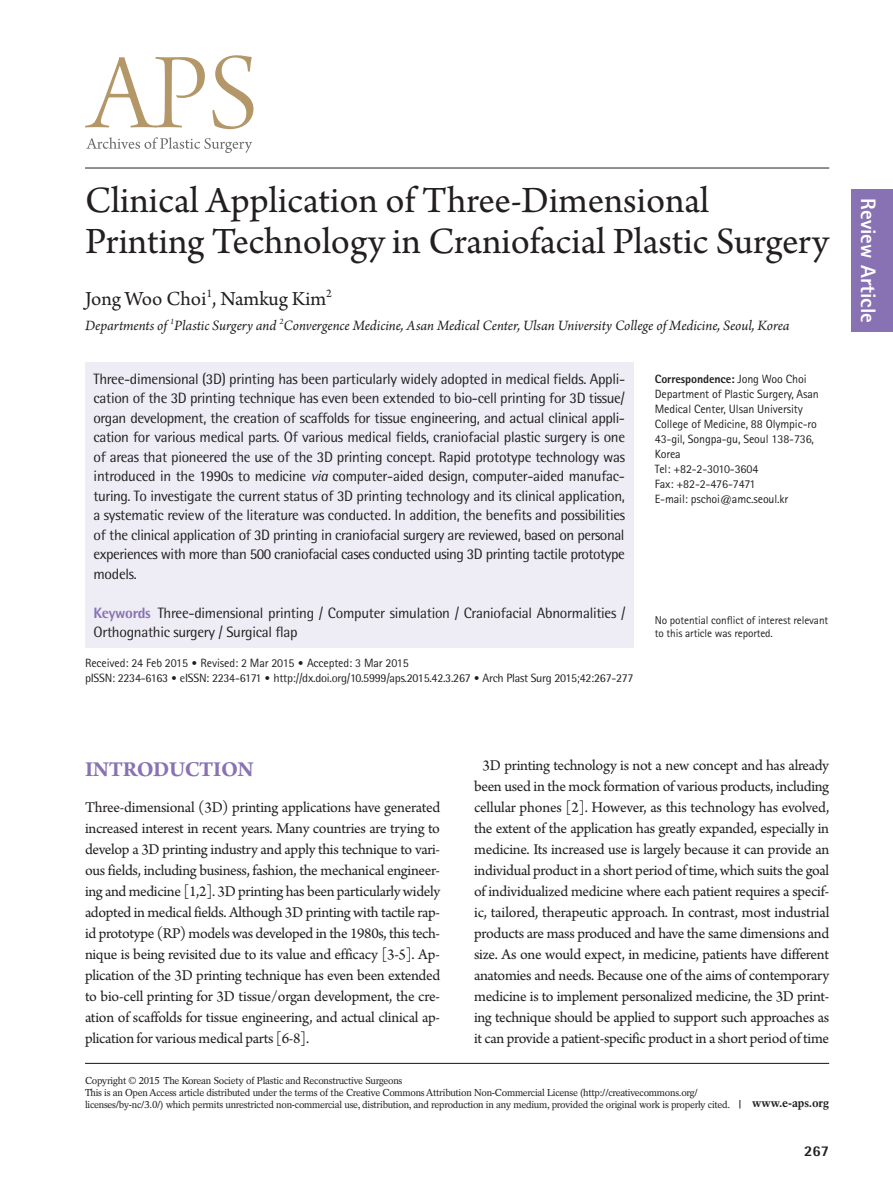
<style>
.page{position:relative;width:893px;height:1191px;background:#fff}
.page>*{position:absolute;margin:0;border:0;box-sizing:border-box;transform-origin:0 0}
.제목{font:39px/41px "Arno Pro";color:#231f20}
.대제목{font:700 22.5px "Arno Pro";letter-spacing:-.02em;color:#8972b3}
.저자{font:21px "Arno Pro";letter-spacing:-.005em;color:#231f20}
.t1{font:800 21px "Rotis Sans Serif Std";color:#fff}
.본문{font:15.75px/21px "Arno Pro";letter-spacing:-.02em;color:#231f20;text-align:justify}
.초록{font:15px/19.5px "Rotis Semi Sans Std";letter-spacing:-.02em;color:#231f20;text-align:justify}
.소속{font:italic 15px "Arno Pro";letter-spacing:-.005em;color:#231f20}
.t2{font:800 15px "Rotis Semi Sans Std";color:#231f20}
.교신저자{font:12px/15px "Rotis Sans Serif Std";letter-spacing:-.01em;color:#231f20}
.t3{font:12px "Rotis Semi Sans Std";letter-spacing:-.02em;color:#231f20}
.교신저자-2{font:800 12px "Rotis Sans Serif Std";letter-spacing:-.01em;color:#231f20}
.t4{font:700 12px "Rotation LT Std";letter-spacing:-.01em;color:#231f20}
.교신저자밑각주{font:11.25px/13.5px "Rotis Sans Serif Std";letter-spacing:-.01em;color:#231f20}
.t5{font:10.05px/12px "Rotation LT Std";letter-spacing:-.025em;color:#231f20}
.s1{font-style:italic}
.s2{font-weight:800;color:#8972b3}
.s3{font-weight:400}
.s4{font-family:"DIN Pro";font-weight:300}
</style>
<div class="page">
<hr style="left:85px;top:1062px;width:744px;height:2px;background:#231f20">
<hr style="left:85px;top:168px;width:744px;height:1px;background:#231f20">
<svg style="left:85px;top:55px;width:168px;height:74px"></svg>
<svg style="left:86px;top:137px;width:166px;height:16px"></svg>
<div style="left:851px;top:189px;width:42px;height:143px;background:#8972b3"></div>
<div style="left:85px;top:362px;width:549px;height:286px;background:#eeedf5"></div>
<p class="제목" style="left:85px;top:182px;width:745px">Clinical Application of Three-Dimensional<br>Printing Technology in Craniofacial Plastic Surgery</p>
<p class="저자" style="left:85px;top:287px;width:249px">Jong Woo Choi<sup>1</sup>, Namkug Kim<sup>2</sup></p>
<p class="소속" style="left:85px;top:317px;width:706px">Departments of <sup>1</sup>Plastic Surgery and <sup>2</sup>Convergence Medicine, Asan Medical Center, Ulsan University College of Medicine, Seoul, Korea</p>
<p class="초록" style="left:94px;top:369px;width:533px">Three-dimensional (3D) printing has been particularly widely adopted in medical fields. Appli&shy;cation of the 3D printing technique has even been extended to bio-cell printing for 3D tissue/ organ development, the creation of scaffolds for tissue engineering, and actual clinical appli&shy;cation for various medical parts. Of various medical fields, craniofacial plastic surgery is one of areas that pioneered the use of the 3D printing concept. Rapid prototype technology was introduced in the 1990s to medicine <span class="s1">via</span> computer-aided design, computer-aided manufac&shy;turing. To investigate the current status of 3D printing technology and its clinical application, a systematic review of the literature was conducted. In addition, the benefits and possibilities of the clinical application of 3D printing in craniofacial surgery are reviewed, based on personal experiences with more than 500 craniofacial cases conducted using 3D printing tactile prototype models.</p>
<p class="초록" style="left:94px;top:603px;width:533px"><span class="s2">Keywords</span> Three-dimensional printing / Computer simulation / Craniofacial Abnormalities /<br>Orthognathic surgery / Surgical flap</p>
<p class="교신저자-2" style="left:655px;top:371px;width:153px">Correspondence: <span class="s3">Jong Woo Choi</span></p>
<p class="교신저자" style="left:655px;top:386px;width:166px">Department of Plastic Surgery, Asan<br>Medical Center, Ulsan University<br>College of Medicine, 88 Olympic-ro<br>43-gil, Songpa-gu, Seoul 138-736,<br>Korea</p>
<p class="교신저자" style="left:655px;top:461px;width:105px">Tel: +82-2-3010-3604</p>
<p class="교신저자" style="left:655px;top:476px;width:102px">Fax: +82-2-476-7471</p>
<p class="교신저자" style="left:655px;top:491px;width:135px">E-mail: pschoi@amc.seoul.kr</p>
<p class="교신저자밑각주" style="left:655px;top:613px;width:175px">No potential conflict of interest relevant to this article was reported.</p>
<p class="교신저자" style="left:85px;top:655px;width:325px">Received: 24 Feb 2015 <span class="s4">•</span> Revised: 2 Mar 2015 <span class="s4">•</span> Accepted: 3 Mar 2015</p>
<p class="t3" style="left:85px;top:671px;width:550px">pISSN: 2234-6163 <span class="s4">•</span> eISSN: 2234-6171 <span class="s4">•</span> http://dx.doi.org/10.5999/aps.2015.42.3.267 <span class="s4">•</span> Arch Plast Surg 2015;42:267-277</p>
<p class="대제목" style="left:85px;top:756px;width:170px">INTRODUCTION</p>
<p class="본문" style="left:85px;top:798px;width:357px">Three-dimensional (3D) printing applications have generated increased interest in recent years. Many countries are trying to develop a 3D printing industry and apply this technique to vari&shy;ous fields, including business, fashion, the mechanical engineer&shy;ing and medicine [1,2]. 3D printing has been particularly widely adopted in medical fields. Although 3D printing with tactile rap&shy;id prototype (RP) models was developed in the 1980s, this tech&shy;nique is being revisited due to its value and efficacy [3-5]. Ap&shy;plication of the 3D printing technique has even been extended to bio-cell printing for 3D tissue/organ development, the cre&shy;ation of scaffolds for tissue engineering, and actual clinical ap&shy;plication for various medical parts [6-8].</p>
<p class="본문" style="left:474px;top:756px;width:357px;text-align:center">3D printing technology is not a new concept and has already been used in the mock formation of various products, including cellular phones [2]. However, as this technology has evolved, the extent of the application has greatly expanded, especially in medicine. Its increased use is largely because it can provide an individual product in a short period of time, which suits the goal of individualized medicine where each patient requires a specif&shy;ic, tailored, therapeutic approach. In contrast, most industrial products are mass produced and have the same dimensions and size. As one would expect, in medicine, patients have different anatomies and needs. Because one of the aims of contemporary medicine is to implement personalized medicine, the 3D print&shy;ing technique should be applied to support such approaches as it can provide a patient-specific product in a short period of time</p>
<p class="t5" style="left:85px;top:1074px;width:319px">Copyright © 2015 The Korean Society of Plastic and Reconstructive Surgeons</p>
<p class="t5" style="left:85px;top:1086px;width:647px">This is an Open Access article distributed under the terms of the Creative Commons Attribution Non-Commercial License (http://creativecommons.org/ licenses/by-nc/3.0/) which permits unrestricted non-commercial use, distribution, and reproduction in any medium, provided the original work is properly cited.</p>
<p class="t4" style="left:752px;top:1096px;width:78px">www.e-aps.org</p>
<p class="t2" style="left:804px;top:1141px;width:27px">267</p>
<h3 class="t1" style="left:882px;top:198px;width:126px;rotate:90deg">Review Article</h3>
</div>
